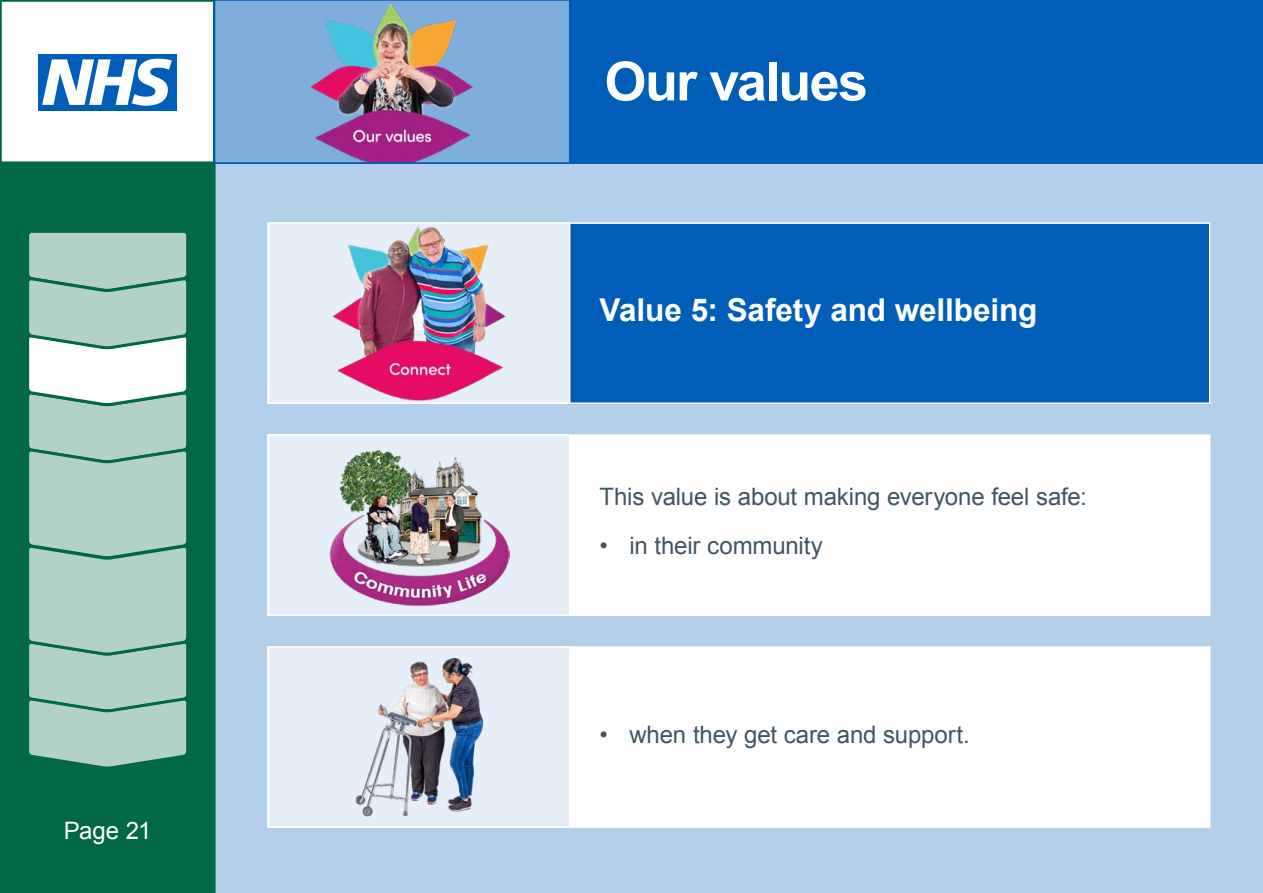
<style>
.page{position:relative;width:1263px;height:893px;background:#fff}
.page>*{position:absolute;margin:0;border:0;box-sizing:border-box;transform-origin:0 0}
.t1{font:700 54px "Arial";letter-spacing:-.035em;color:#fff}
.t2{font:700 31.5px "Arial";letter-spacing:-.005em;color:#fff}
.t3{font:24px "Arial";letter-spacing:-.005em;color:#425563}
.t4{font:24px "Arial";letter-spacing:-.015em;color:#fff}
</style>
<div class="page">
<div style="left:214px;top:164px;width:1049px;height:729px;background:#b3cfea"></div>
<div style="left:214px;top:0;width:1049px;height:164px;background:#005eb8"></div>
<div style="left:38px;top:54px;width:139px;height:56px;background:#005eb8"></div>
<svg style="left:42px;top:59px;width:130px;height:47px"></svg>
<div style="left:0;top:163px;width:215px;height:730px;background:#006747"></div>
<div style="left:0;top:0;width:215px;height:163px;border:2px solid #006747"></div>
<svg style="left:29px;top:232px;width:158px;height:535px;background:#afcfc5"></svg>
<div style="left:267px;top:222px;width:943px;height:182px;background:#005eb8;border:2px solid #fff"></div>
<div style="left:269px;top:223px;width:301px;height:180px;background:#e6eff8"></div>
<img style="left:332px;top:226px;width:174px;height:175px">
<div style="left:268px;top:222px;width:302px;height:182px;border:2px solid #fff"></div>
<div style="left:215px;top:0;width:355px;height:163px;background:#80aedc"></div>
<img style="left:310px;top:3px;width:163px;height:158px">
<div style="left:214px;top:0;width:356px;height:164px;border:2px solid #005eb8"></div>
<div style="left:267px;top:434px;width:943px;height:182px;background:#fff;border:2px solid #fff"></div>
<div style="left:267px;top:646px;width:943px;height:182px;background:#fff;border:2px solid #fff"></div>
<div style="left:269px;top:435px;width:301px;height:180px;background:#e6eff8"></div>
<img style="left:329px;top:450px;width:180px;height:156px">
<div style="left:268px;top:434px;width:302px;height:182px;border:2px solid #fff"></div>
<div style="left:269px;top:647px;width:301px;height:180px;background:#e6eff8"></div>
<img style="left:355px;top:658px;width:128px;height:159px">
<div style="left:268px;top:646px;width:302px;height:182px;border:2px solid #fff"></div>
<p class="t4" style="left:64px;top:814px;width:89px">Page 21</p>
<h1 class="t1" style="left:604px;top:46px;width:265px">Our values</h1>
<h2 class="t2" style="left:600px;top:289px;width:439px">Value 5: Safety and wellbeing</h2>
<p class="t3" style="left:600px;top:481px;width:489px">This value is about making everyone feel safe:</p>
<p class="t3" style="left:600px;top:530px;width:225px">• in their community</p>
<p class="t3" style="left:600px;top:719px;width:372px">• when they get care and support.</p>
</div>
